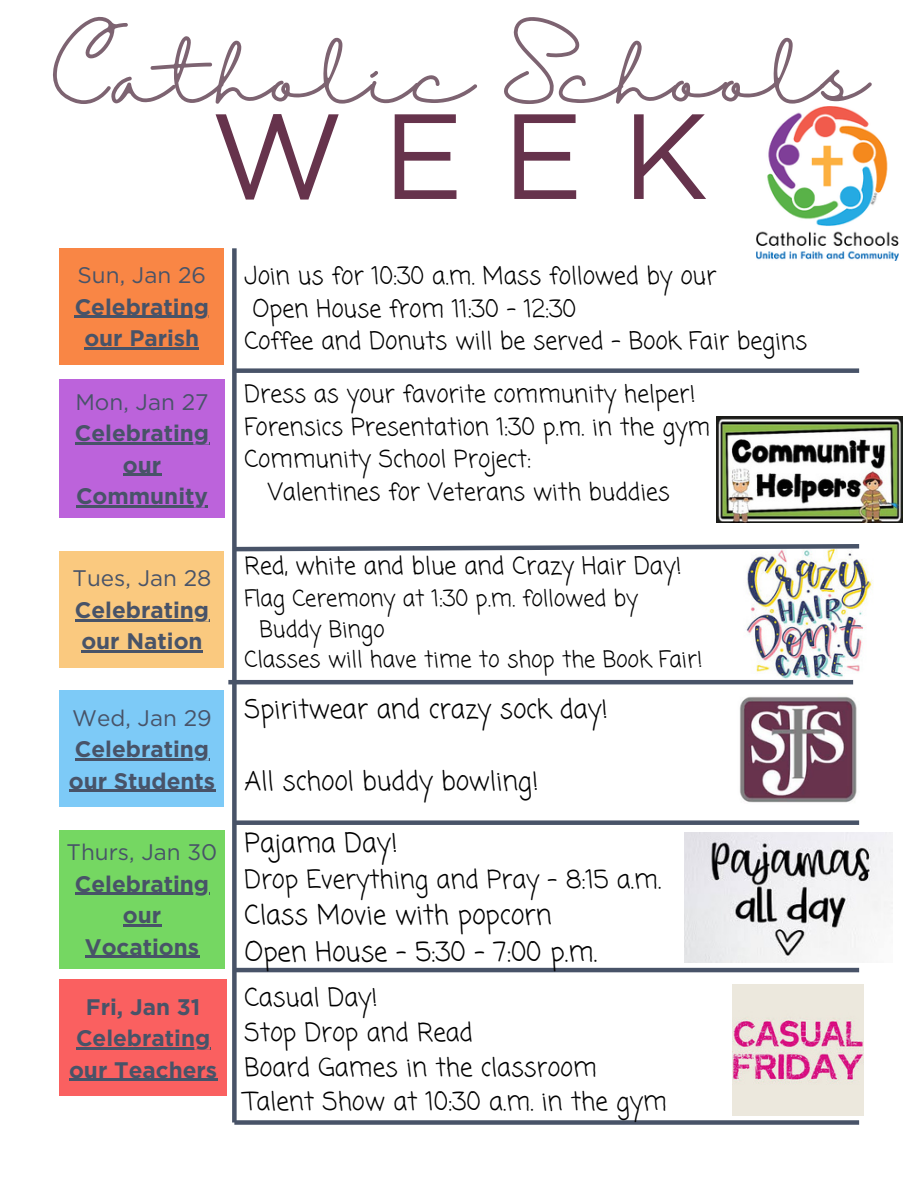
<style>
.page{position:relative;width:918px;height:1188px;background:#fff}
.page>*{position:absolute;margin:0;border:0;box-sizing:border-box;transform-origin:0 0}
.t1{font:120.9px "Gotham";color:#66334c}
.t2{font:72.15px "Halimun";color:#7d6371}
.t3{font:26.7px/37.2px "Coming Soon";color:#000}
.t4{font:26.1px "Coming Soon";color:#000}
.t5{font:25.2px/34.8px "Coming Soon";color:#000}
.t6{font:24px "Coming Soon";color:#000}
.t7{font:23.7px "Coming Soon";color:#000}
.t8{font:700 22.5px/31.5px "Gotham";color:#485368;text-align:center}
.t9{font:22.5px "Coming Soon";color:#000}
.t10{font:22.5px "Gotham";color:#485368}
</style>
<div class="page">
<div style="left:59px;top:248px;width:165px;height:117px;background:#f98645"></div>
<hr style="left:75px;top:316px;width:134px;height:2px;background:#485368">
<hr style="left:84px;top:347px;width:115px;height:3px;background:#485368">
<div style="left:60px;top:379px;width:164px;height:139px;background:#bc63db"></div>
<hr style="left:75px;top:442px;width:134px;height:2px;background:#485368">
<hr style="left:123px;top:474px;width:38px;height:2px;background:#485368">
<hr style="left:76px;top:505px;width:132px;height:2px;background:#485368">
<div style="left:60px;top:552px;width:164px;height:116px;background:#fac97f"></div>
<hr style="left:75px;top:619px;width:134px;height:2px;background:#485368">
<hr style="left:81px;top:651px;width:122px;height:2px;background:#485368">
<div style="left:60px;top:691px;width:164px;height:116px;background:#7dcaf7"></div>
<hr style="left:75px;top:758px;width:134px;height:2px;background:#485368">
<hr style="left:69px;top:790px;width:146px;height:2px;background:#485368">
<div style="left:60px;top:830px;width:164px;height:138px;background:#75d762"></div>
<hr style="left:75px;top:893px;width:134px;height:2px;background:#485368">
<hr style="left:123px;top:924px;width:38px;height:3px;background:#485368">
<hr style="left:85px;top:956px;width:114px;height:2px;background:#485368">
<div style="left:60px;top:980px;width:167px;height:116px;background:#fa6060"></div>
<hr style="left:76px;top:1047px;width:134px;height:2px;background:#485368">
<hr style="left:69px;top:1079px;width:148px;height:2px;background:#485368">
<div style="left:234px;top:368px;width:625px;height:5px;background:#485368"></div>
<div style="left:232px;top:248px;width:5px;height:875px;background:#485368"></div>
<img style="left:756px;top:106px;width:142px;height:154px">
<img style="left:737px;top:554px;width:136px;height:128px">
<svg style="left:232px;top:542px;width:628px;height:12px"></svg>
<img style="left:684px;top:832px;width:208px;height:131px">
<img style="left:739px;top:696px;width:118px;height:107px">
<hr style="left:228px;top:680px;width:625px;height:4px;background:#485368">
<div style="left:234px;top:820px;width:625px;height:5px;background:#485368"></div>
<hr style="left:234px;top:968px;width:625px;height:4px;background:#485368">
<div style="left:234px;top:1120px;width:625px;height:5px;background:#485368"></div>
<img style="left:733px;top:985px;width:130px;height:130px">
<img style="left:716px;top:417px;width:187px;height:105px">
<p class="t2" style="left:51px;top:36px;width:819px">Catholic Schools</p>
<p class="t1" style="left:210px;top:83px;width:500px">WEEK</p>
<h2 class="t10" style="left:78px;top:262px;width:130px">Sun, Jan 26</h2>
<h1 class="t8" style="left:75px;top:291px;width:136px">Celebrating our Parish</h1>
<p class="t10" style="left:75px;top:388px;width:135px">Mon, Jan 27</p>
<p class="t8" style="left:75px;top:417px;width:136px">Celebrating our</p>
<p class="t8" style="left:76px;top:480px;width:133px">Community</p>
<p class="t6" style="left:245px;top:260px;width:474px">Join us for 10:30 a.m. Mass followed by our</p>
<p class="t6" style="left:252px;top:292px;width:325px">Open House from 11:30 - 12:30</p>
<p class="t6" style="left:245px;top:325px;width:564px">Coffee and Donuts will be served - Book Fair begins</p>
<p class="t7" style="left:245px;top:378px;width:453px">Dress as your favorite community helper!</p>
<p class="t7" style="left:245px;top:410px;width:467px">Forensics Presentation 1:30 p.m. in the gym</p>
<p class="t7" style="left:245px;top:443px;width:288px">Community School Project:</p>
<p class="t7" style="left:268px;top:476px;width:403px">Valentines for Veterans with buddies</p>
<p class="t10" style="left:73px;top:565px;width:140px">Tues, Jan 28</p>
<h3 class="t8" style="left:75px;top:594px;width:136px;text-align:left">Celebrating our Nation</h3>
<p class="t10" style="left:72px;top:704px;width:141px">Wed, Jan 29</p>
<p class="t8" style="left:69px;top:733px;width:148px;text-align:left">Celebrating our Students</p>
<p class="t10" style="left:67px;top:839px;width:152px">Thurs, Jan 30</p>
<h3 class="t8" style="left:75px;top:868px;width:136px">Celebrating our<br>Vocations</h3>
<p class="t8" style="left:86px;top:991px;width:116px">Fri, Jan 31</p>
<p class="t8" style="left:69px;top:1022px;width:150px">Celebrating our Teachers</p>
<p class="t6" style="left:245px;top:549px;width:439px">Red, white and blue and Crazy Hair Day!</p>
<p class="t9" style="left:245px;top:583px;width:395px">Flag Ceremony at 1:30 p.m. followed by</p>
<p class="t9" style="left:259px;top:614px;width:126px">Buddy Bingo</p>
<p class="t9" style="left:245px;top:644px;width:460px">Classes will have time to shop the Book Fair!</p>
<p class="t4" style="left:245px;top:691px;width:365px">Spiritwear and crazy sock day!</p>
<p class="t4" style="left:245px;top:763px;width:296px">All school buddy bowling!</p>
<p class="t3" style="left:245px;top:826px;width:155px">Pajama Day!</p>
<p class="t5" style="left:245px;top:864px;width:418px">Drop Everything and Pray - 8:15 a.m.</p>
<p class="t3" style="left:245px;top:898px;width:354px">Class Movie with popcorn<br>Open House - 5:30 - 7:00 p.m.</p>
<h3 class="t5" style="left:245px;top:982px;width:424px">Casual Day!<br>Stop Drop and Read<br>Board Games in the classroom<br>Talent Show at 10:30 a.m. in the gym</h3>
</div>
